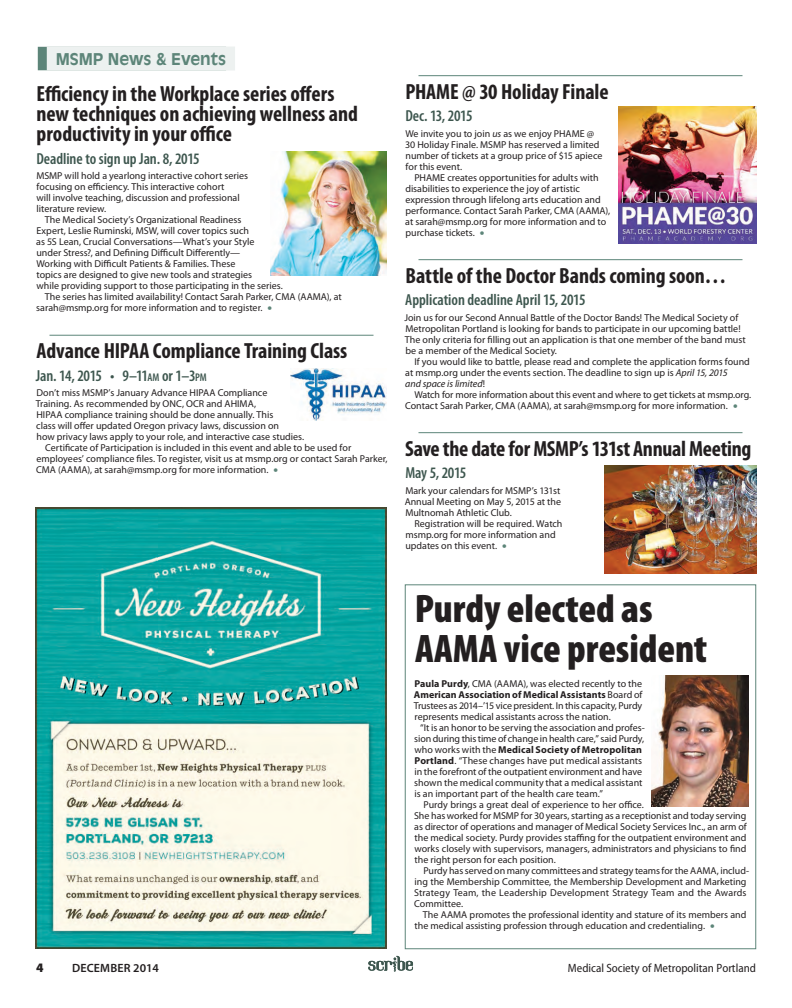
<style>
.page{position:relative;width:792px;height:1008px;background:#fff}
.page>*{position:absolute;margin:0;border:0;box-sizing:border-box;transform-origin:0 0}
.H1_-_2_col_MyriadPro{font:900 condensed 40px/40px "Myriad Pro";color:#231f20}
.News_and_Events_Item{font:700 condensed 22px/20px "Myriad Pro";letter-spacing:-.005em;color:#231f20}
.News_and_Events_Time{font:600 condensed 16px "Myriad Pro";letter-spacing:-.005em;color:#3d564e}
.Section_Head_-_L{font:700 16px "Antique Olive Std";letter-spacing:-.005em;color:#5d8579}
.t1{font:900 13px "Myriad Pro";color:#231f20}
.t2{font:semi-condensed 12px "Myriad Pro";color:#231f20}
.t3{font:600 12px "Myriad Pro";letter-spacing:.01em;color:#231f20}
.B1_-_MyriadPro_Reg_1{font:10px/11px "Myriad Pro";color:#231f20}
.B1_AH_-_MyriadPro_Re{font:10px/11px "Myriad Pro";color:#231f20}
.s1{color:#5d8579}
.s2{font-size:11.2px}
.s3{font-style:italic}
.s4{font-weight:700}
</style>
<div class="page">
<svg style="left:368px;top:956px;width:45px;height:16px"></svg>
<div style="left:405px;top:584px;width:351px;height:365px;border:1px solid #5d8579"></div>
<div style="left:38px;top:47px;width:188px;height:23px;background:#5d8579"></div>
<div style="left:47px;top:47px;width:188px;height:24px;background:#edf1f0"></div>
<hr style="left:50px;top:335px;width:324px;height:1px;background:#5d8579">
<img style="left:290px;top:368px;width:97px;height:53px">
<img style="left:270px;top:151px;width:117px;height:125px">
<img style="left:604px;top:466px;width:153px;height:108px">
<hr style="left:418px;top:75px;width:324px;height:1px;background:#5d8579">
<hr style="left:418px;top:259px;width:324px;height:1px;background:#5d8579">
<hr style="left:418px;top:432px;width:324px;height:1px;background:#5d8579">
<img style="left:36px;top:508px;width:351px;height:441px">
<img style="left:619px;top:107px;width:137px;height:137px">
<img style="left:652px;top:676px;width:97px;height:130px">
<p class="Section_Head_-_L" style="left:56px;top:49px;width:172px">MSMP News &amp; Events</p>
<p class="News_and_Events_Item" style="left:37px;top:83px;width:323px">Efficiency in the Workplace series offers new techniques on achieving wellness and productivity in your office</p>
<p class="News_and_Events_Time" style="left:36px;top:150px;width:165px">Deadline to sign up Jan. 8, 2015</p>
<p class="B1_AH_-_MyriadPro_Re" style="left:36px;top:170px;width:213px">MSMP will hold a yearlong interactive cohort series focusing on efficiency. This interactive cohort<br>will involve teaching, discussion and professional literature review.</p>
<p class="B1_-_MyriadPro_Reg_1" style="left:36px;top:214px;width:248px;text-indent:8px">The Medical Society’s Organizational Readiness<br>Expert, Leslie Ruminski, MSW, will cover topics such<br>as 5S Lean, Crucial Conversations—What’s your Style<br>under Stress?, and Defining Difficult Differently—<br>Working with Difficult Patients &amp; Families. These<br>topics are designed to give new tools and strategies<br>while providing support to those participating in the series.</p>
<p class="B1_-_MyriadPro_Reg_1" style="left:36px;top:291px;width:307px;text-indent:9px">The series has limited availability! Contact Sarah Parker, CMA (AAMA), at sarah@msmp.org for more information and to register. <span class="s1">•</span></p>
<p class="News_and_Events_Item" style="left:37px;top:340px;width:312px">Advance HIPAA Compliance Training Class</p>
<p class="News_and_Events_Time" style="left:36px;top:367px;width:172px">Jan. 14, 2015 • 9–11<span class="s2">AM</span> or 1–3<span class="s2">PM</span></p>
<p class="B1_AH_-_MyriadPro_Re" style="left:36px;top:387px;width:270px">Don’t miss MSMP’s January Advance HIPAA Compliance Training. As recommended by ONC, OCR and AHIMA,<br>HIPAA compliance training should be done annually. This<br>class will offer updated Oregon privacy laws, discussion on<br>how privacy laws apply to your role, and interactive case studies.</p>
<p class="B1_-_MyriadPro_Reg_1" style="left:36px;top:442px;width:353px;text-indent:9px">Certificate of Participation is included in this event and able to be used for employees’ compliance files. To register, visit us at msmp.org or contact Sarah Parker,<br>CMA (AAMA), at sarah@msmp.org for more information. <span class="s1">•</span></p>
<p class="News_and_Events_Item" style="left:406px;top:81px;width:205px">PHAME @ 30 Holiday Finale</p>
<p class="News_and_Events_Time" style="left:405px;top:107px;width:69px">Dec. 13, 2015</p>
<p class="B1_AH_-_MyriadPro_Re" style="left:405px;top:128px;width:199px">We invite you to join <span class="s3">us</span> as we enjoy PHAME @ 30 Holiday Finale. MSMP has reserved a limited number of tickets at a group price of $15 apiece for this event.</p>
<p class="B1_-_MyriadPro_Reg_1" style="left:405px;top:172px;width:207px;text-indent:9px">PHAME creates opportunities for adults with disabilities to experience the joy of artistic expression through lifelong arts education and performance. Contact Sarah Parker, CMA (AAMA), at sarah@msmp.org for more information and to purchase tickets. <span class="s1">•</span></p>
<p class="News_and_Events_Item" style="left:406px;top:265px;width:322px">Battle of the Doctor Bands coming soon…</p>
<p class="News_and_Events_Time" style="left:405px;top:291px;width:182px">Application deadline April 15, 2015</p>
<p class="B1_AH_-_MyriadPro_Re" style="left:404px;top:312px;width:343px">Join us for our Second Annual Battle of the Doctor Bands! The Medical Society of Metropolitan Portland is looking for bands to participate in our upcoming battle!<br>The only criteria for filling out an application is that one member of the band must be a member of the Medical Society.</p>
<p class="B1_-_MyriadPro_Reg_1" style="left:405px;top:356px;width:346px;text-indent:9px">If you would like to battle, please read and complete the application forms found at msmp.org under the events section. The deadline to sign up is <span class="s3">April 15, 2015<br>and space is limited</span>!</p>
<p class="B1_-_MyriadPro_Reg_1" style="left:405px;top:389px;width:348px;text-indent:9px">Watch for more information about this event and where to get tickets at msmp.org.<br>Contact Sarah Parker, CMA (AAMA), at sarah@msmp.org for more information. <span class="s1">•</span></p>
<p class="News_and_Events_Item" style="left:405px;top:438px;width:348px">Save the date for MSMP’s 131st Annual Meeting</p>
<p class="News_and_Events_Time" style="left:405px;top:464px;width:62px">May 5, 2015</p>
<p class="B1_AH_-_MyriadPro_Re" style="left:405px;top:485px;width:158px;text-align:justify">Mark your calendars for MSMP’s 131st Annual Meeting on May 5, 2015 at the Multnomah Athletic Club.</p>
<p class="B1_-_MyriadPro_Reg_1" style="left:405px;top:518px;width:159px;text-indent:9px">Registration will be required. Watch msmp.org for more information and updates on this event. <span class="s1">•</span></p>
<p class="H1_-_2_col_MyriadPro" style="left:415px;top:589px;width:294px">Purdy elected as<br>AAMA vice president</p>
<p class="B1_AH_-_MyriadPro_Re" style="left:414px;top:678px;width:230px;text-align:justify"><span class="s4">Paula Purdy</span>, CMA (AAMA), was elected recently to the <span class="s4">American Association of Medical Assistants</span> Board of Trustees as 2014–’15 vice president. In this capacity, Purdy represents medical assistants across the nation.</p>
<p class="B1_-_MyriadPro_Reg_1" style="left:414px;top:722px;width:232px;text-indent:6px">“It is an honor to be serving the association and profes&shy;sion during this time of change in health care,” said Purdy, who works with the <span class="s4">Medical Society of Metropolitan Portland</span>. “These changes have put medical assistants in the forefront of the outpatient environment and have shown the medical community that a medical assistant is an important part of the health care team.”</p>
<p class="B1_-_MyriadPro_Reg_1" style="left:414px;top:799px;width:334px;text-indent:9px">Purdy brings a great deal of experience to her office.<br>She has worked for MSMP for 30 years, starting as a receptionist and today serving as director of operations and manager of Medical Society Services Inc., an arm of the medical society. Purdy provides staffing for the outpatient environment and works closely with supervisors, managers, administrators and physicians to find the right person for each position.</p>
<p class="B1_-_MyriadPro_Reg_1" style="left:414px;top:865px;width:337px;text-indent:9px">Purdy has served on many committees and strategy teams for the AAMA, includ&shy;ing the Membership Committee, the Membership Development and Marketing Strategy Team, the Leadership Development Strategy Team and the Awards Committee.</p>
<p class="B1_-_MyriadPro_Reg_1" style="left:415px;top:909px;width:333px;text-indent:8px">The AAMA promotes the professional identity and stature of its members and the medical assisting profession through education and credentialing. <span class="s1">•</span></p>
<p class="t1" style="left:36px;top:959px;width:9px">4</p>
<p class="t3" style="left:72px;top:960px;width:89px">DECEMBER 2014</p>
<p class="t2" style="left:568px;top:961px;width:190px">Medical Society of Metropolitan Portland</p>
</div>
